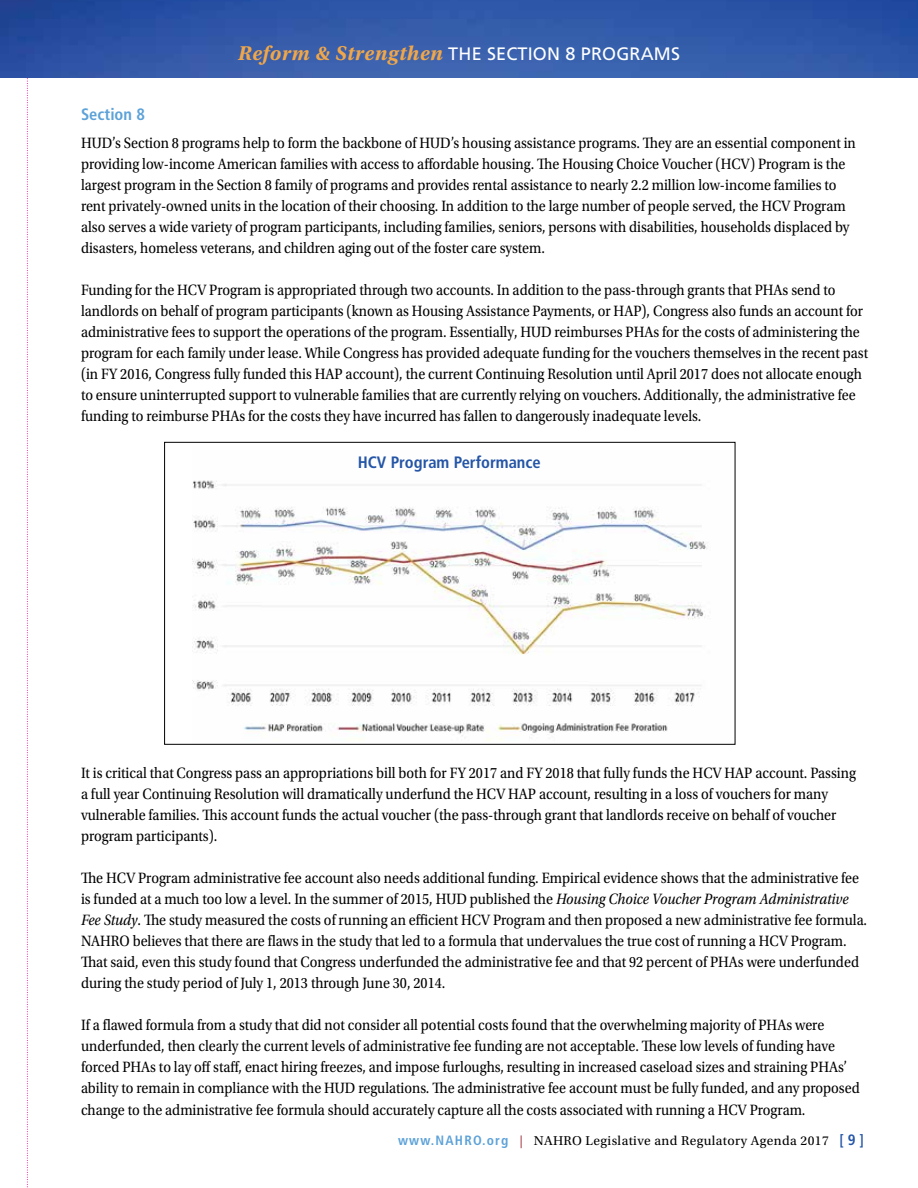
<style>
.page{position:relative;width:918px;height:1188px;background:#fff}
.page>*{position:absolute;margin:0;border:0;box-sizing:border-box;transform-origin:0 0}
.t1{font:18px "Frutiger LT Std";letter-spacing:.01em;color:#fff}
.t2{font:700 condensed 16.5px "Frutiger";color:#2455a6}
.t3{font:700 condensed 16.5px "Frutiger";color:#5da2d8}
.t4{font:15.75px/21px "Utopia Std";color:#000;scale:.9 1}
.t5{font:13.5px "Utopia Std";letter-spacing:.03em;color:#000}
.s1{font-family:"Utopia Std";font-weight:700;font-style:italic;font-size:21px;color:#f1a748}
.s2{font-style:italic}
.s3{font-family:"Frutiger";font-weight:700;font-stretch:condensed;color:#5da2d8}
.s4{color:#9c2937}
.s5{font-family:"Frutiger";font-weight:700;font-stretch:condensed;font-size:15px;color:#2455a6}
</style>
<div class="page">
<svg style="left:27px;top:78px;width:1px;height:1110px"></svg>
<img style="left:0;top:0;width:918px;height:78px">
<img style="left:192px;top:480px;width:516px;height:261px">
<div style="left:164px;top:442px;width:571px;height:303px;border:1px solid #000"></div>
<p class="t1" style="left:238px;top:43px;width:444px"><span class="s1">Reform &amp; Strengthen</span> THE SECTION 8 PROGRAMS</p>
<p class="t3" style="left:81px;top:105px;width:65px">Section 8</p>
<p class="t4" style="left:81px;top:133px;width:863px">HUD’s Section 8 programs help to form the backbone of HUD’s housing assistance programs. They are an essential component in providing low-income American families with access to affordable housing. The Housing Choice Voucher (HCV) Program is the largest program in the Section 8 family of programs and provides rental assistance to nearly 2.2 million low-income families to rent privately-owned units in the location of their choosing. In addition to the large number of people served, the HCV Program also serves a wide variety of program participants, including families, seniors, persons with disabilities, households displaced by disasters, homeless veterans, and children aging out of the foster care system.</p>
<p class="t4" style="left:81px;top:280px;width:876px">Funding for the HCV Program is appropriated through two accounts. In addition to the pass-through grants that PHAs send to landlords on behalf of program participants (known as Housing Assistance Payments, or HAP), Congress also funds an account for administrative fees to support the operations of the program. Essentially, HUD reimburses PHAs for the costs of administering the program for each family under lease. While Congress has provided adequate funding for the vouchers themselves in the recent past (in FY 2016, Congress fully funded this HAP account), the current Continuing Resolution until April 2017 does not allocate enough to ensure uninterrupted support to vulnerable families that are currently relying on vouchers. Additionally, the administrative fee funding to reimburse PHAs for the costs they have incurred has fallen to dangerously inadequate levels.</p>
<p class="t2" style="left:358px;top:453px;width:185px">HCV Program Performance</p>
<p class="t4" style="left:81px;top:763px;width:863px">It is critical that Congress pass an appropriations bill both for FY 2017 and FY 2018 that fully funds the HCV HAP account. Passing a full year Continuing Resolution will dramatically underfund the HCV HAP account, resulting in a loss of vouchers for many vulnerable families. This account funds the actual voucher (the pass-through grant that landlords receive on behalf of voucher program participants).</p>
<p class="t4" style="left:81px;top:868px;width:875px">The HCV Program administrative fee account also needs additional funding. Empirical evidence shows that the administrative fee is funded at a much too low a level. In the summer of 2015, HUD published the <span class="s2">Housing Choice Voucher Program Administrative Fee Study</span>. The study measured the costs of running an efficient HCV Program and then proposed a new administrative fee formula.<br>NAHRO believes that there are flaws in the study that led to a formula that undervalues the true cost of running a HCV Program.<br>That said, even this study found that Congress underfunded the administrative fee and that 92 percent of PHAs were underfunded during the study period of July 1, 2013 through June 30, 2014.</p>
<p class="t4" style="left:81px;top:1015px;width:867px">If a flawed formula from a study that did not consider all potential costs found that the overwhelming majority of PHAs were underfunded, then clearly the current levels of administrative fee funding are not acceptable. These low levels of funding have forced PHAs to lay off staff, enact hiring freezes, and impose furloughs, resulting in increased caseload sizes and straining PHAs’ ability to remain in compliance with the HUD regulations. The administrative fee account must be fully funded, and any proposed change to the administrative fee formula should accurately capture all the costs associated with running a HCV Program.</p>
<p class="t5" style="left:398px;top:1133px;width:467px"><span class="s3">www.NAHRO.org</span> <span class="s4">|</span> NAHRO Legislative and Regulatory Agenda 2017 <span class="s5">[ 9 ]</span></p>
</div>
